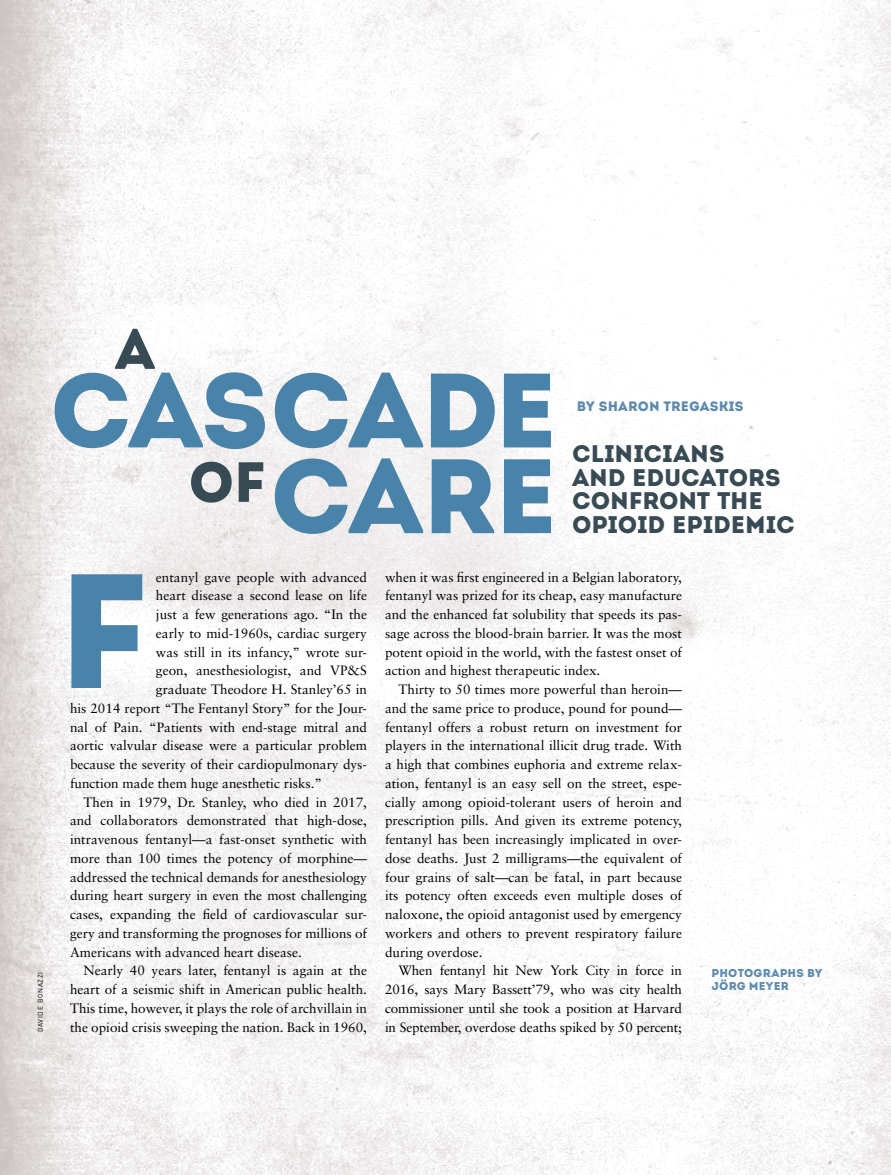
<style>
.page{position:relative;width:891px;height:1175px;background:#fff}
.page>*{position:absolute;margin:0;border:0;box-sizing:border-box;transform-origin:0 0}
.t1{font:162.45px "Intro";color:#4a83a9}
.t2{font:105.45px "Intro";letter-spacing:-.02em;color:#4a83a9}
.t3{font:56.55px "Intro";color:#384a53}
.t4{font:24px/23.7px "Intro";letter-spacing:-.005em;color:#384a53}
.t5{font:13.65px "Intro";letter-spacing:.01em;color:#5d8baf}
.t6{font:13.5px/18.8px "Sabon";color:#000;text-align:justify}
.t7{font:11.4px/12.8px "Intro";letter-spacing:.02em;color:#5d8baf}
.t8{font:6.75px "DIN";letter-spacing:.1em;color:#000}
</style>
<div class="page">
<img style="left:0;top:0;width:891px;height:1174px">
<h3 class="t3" style="left:115px;top:315px;width:42px">A</h3>
<h2 class="t2" style="left:50px;top:347px;width:510px">CASCADE</h2>
<h3 class="t3" style="left:188px;top:448px;width:79px">OF</h3>
<h2 class="t2" style="left:270px;top:433px;width:290px">CARE</h2>
<p class="t5" style="left:577px;top:397px;width:169px">BY SHARON TREGASKIS</p>
<h3 class="t4" style="left:572px;top:442px;width:225px">CLINICIANS<br>AND EDUCATORS<br>CONFRONT THE<br>OPIOID EPIDEMIC</h3>
<p class="t8" style="left:36px;top:1032px;width:62px;rotate:-90deg">DAVIDE BONAZZI</p>
<p class="t6" style="left:156px;top:567px;width:213px">entanyl gave people with advanced</p>
<p class="t6" style="left:156px;top:586px;width:213px">heart disease a second lease on life</p>
<p class="t6" style="left:156px;top:605px;width:213px">just a few generations ago. “In the</p>
<p class="t6" style="left:156px;top:623px;width:213px">early to mid-1960s, cardiac surgery</p>
<p class="t6" style="left:156px;top:642px;width:213px">was still in its infancy,” wrote sur-</p>
<p class="t6" style="left:156px;top:661px;width:213px">geon, anesthesiologist, and VP&amp;S</p>
<p class="t6" style="left:156px;top:680px;width:213px">graduate Theodore H. Stanley’65 in</p>
<p class="t6" style="left:70px;top:698px;width:298px">his 2014 report “The Fentanyl Story” for the Jour-</p>
<p class="t6" style="left:70px;top:717px;width:299px">nal of Pain. “Patients with end-stage mitral and</p>
<p class="t6" style="left:70px;top:736px;width:298px">aortic valvular disease were a particular problem</p>
<p class="t6" style="left:70px;top:755px;width:298px">because the severity of their cardiopulmonary dys-</p>
<p class="t6" style="left:70px;top:773px;width:254px">function made them huge anesthetic risks.”</p>
<p class="t6" style="left:84px;top:792px;width:285px">Then in 1979, Dr. Stanley, who died in 2017,</p>
<p class="t6" style="left:70px;top:811px;width:298px">and collaborators demonstrated that high-dose,</p>
<p class="t6" style="left:70px;top:830px;width:299px">intravenous fentanyl—a fast-onset synthetic with</p>
<p class="t6" style="left:70px;top:848px;width:299px">more than 100 times the potency of morphine—</p>
<p class="t6" style="left:70px;top:867px;width:298px">addressed the technical demands for anesthesiology</p>
<p class="t6" style="left:70px;top:886px;width:299px">during heart surgery in even the most challenging</p>
<p class="t6" style="left:70px;top:905px;width:298px">cases, expanding the field of cardiovascular sur-</p>
<p class="t6" style="left:70px;top:923px;width:299px">gery and transforming the prognoses for millions of</p>
<p class="t6" style="left:70px;top:942px;width:233px">Americans with advanced heart disease.</p>
<p class="t6" style="left:84px;top:961px;width:285px">Nearly 40 years later, fentanyl is again at the</p>
<p class="t6" style="left:70px;top:980px;width:298px">heart of a seismic shift in American public health.</p>
<p class="t6" style="left:70px;top:998px;width:299px">This time, however, it plays the role of archvillain in</p>
<p class="t6" style="left:70px;top:1017px;width:298px">the opioid crisis sweeping the nation. Back in 1960,</p>
<h1 class="t1" style="left:57px;top:534px;width:95px">F</h1>
<p class="t6" style="left:385px;top:567px;width:299px">when it was first engineered in a Belgian laboratory, fentanyl was prized for its cheap, easy manufacture and the enhanced fat solubility that speeds its pas&shy;sage across the blood-brain barrier. It was the most potent opioid in the world, with the fastest onset of action and highest therapeutic index.</p>
<p class="t6" style="left:385px;top:680px;width:299px;text-indent:14px">Thirty to 50 times more powerful than heroin— and the same price to produce, pound for pound— fentanyl offers a robust return on investment for players in the international illicit drug trade. With a high that combines euphoria and extreme relax&shy;ation, fentanyl is an easy sell on the street, espe&shy;cially among opioid-tolerant users of heroin and prescription pills. And given its extreme potency, fentanyl has been increasingly implicated in over&shy;dose deaths. Just 2 milligrams—the equivalent of four grains of salt—can be fatal, in part because its potency often exceeds even multiple doses of naloxone, the opioid antagonist used by emergency workers and others to prevent respiratory failure during overdose.</p>
<p class="t6" style="left:385px;top:961px;width:299px;text-indent:14px">When fentanyl hit New York City in force in 2016, says Mary Bassett’79, who was city health commissioner until she took a position at Harvard in September, overdose deaths spiked by 50 percent;</p>
<p class="t7" style="left:712px;top:966px;width:112px">PHOTOGRAPHS BY<br>JÖRG MEYER</p>
</div>
